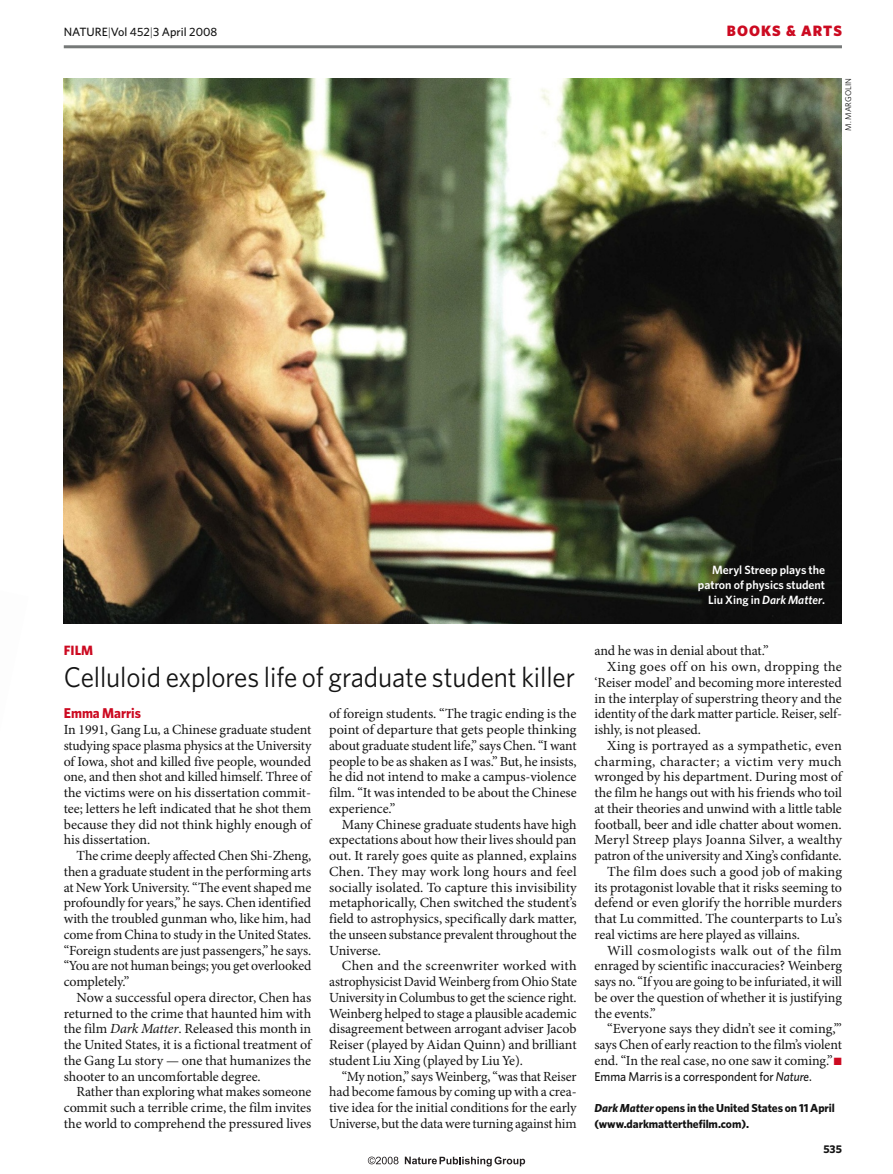
<style>
.page{position:relative;width:893px;height:1174px;background:#fff}
.page>*{position:absolute;margin:0;border:0;box-sizing:border-box;transform-origin:0 0}
.t1{font:28.5px "Whitney";letter-spacing:-.005em;color:#141414;scale:.95 1}
.t2{font:900 15px "Whitney";letter-spacing:.075em;color:#cc0a21}
.t3{font:700 14.25px "Whitney";color:#cc0a21;scale:.95 1}
.t4{font:13.95px/15.8px "Minion Pro";letter-spacing:-.005em;color:#141414;text-align:justify}
.t5{font:13.95px "Minion Pro";letter-spacing:.02em;color:#141414}
.t6{font:13.95px "Minion Pro";letter-spacing:.03em;color:#141414}
.t7{font:700 13.5px "Whitney";color:#cc0a21}
.t8{font:500 12.75px "Whitney";color:#141414;scale:.95 1}
.t9{font:600 12px/15px "Whitney";color:#fff;text-align:right}
.t10{font:500 12px "Whitney";color:#141414}
.t11{font:700 11.7px/15.8px "Whitney";letter-spacing:-.005em;color:#141414}
.t12{font:700 11.25px "Whitney";color:#141414}
.t13{font:8.25px "Whitney";color:#141414}
.s1{font-weight:300}
.s2{font-style:italic}
.s3{color:#cc0a21}
</style>
<div class="page">
<img style="left:64px;top:79px;width:778px;height:545px">
<hr style="left:64px;top:45px;width:778px;height:3px;background:#767978">
<svg style="left:405px;top:1156px;width:120px;height:10px"></svg>
<svg style="left:368px;top:1156px;width:30px;height:8px"></svg>
<p class="t10" style="left:64px;top:27px;width:155px">NATURE<span class="s1">|</span>Vol 452<span class="s1">|</span>3 April 2008</p>
<p class="t2" style="left:727px;top:25px;width:117px">BOOKS &amp; ARTS</p>
<p class="t13" style="left:845px;top:131px;width:54px;rotate:-90deg">M. MARGOLIN</p>
<p class="t7" style="left:64px;top:645px;width:31px">FILM</p>
<h1 class="t1" style="left:64px;top:666px;width:540px">Celluloid explores life of graduate student killer</h1>
<p class="t3" style="left:64px;top:708px;width:83px">Emma Marris</p>
<p class="t4" style="left:64px;top:723px;width:249px">In 1991, Gang Lu, a Chinese graduate student studying space plasma physics at the University of Iowa, shot and killed five people, wounded one, and then shot and killed himself. Three of the victims were on his dissertation commit&shy;tee; letters he left indicated that he shot them because they did not think highly enough of his dissertation.</p>
<p class="t4" style="left:64px;top:849px;width:249px;text-indent:13px">The crime deeply affected Chen Shi-Zheng, then a graduate student in the performing arts at New York University. “The event shaped me profoundly for years,” he says. Chen identified with the troubled gunman who, like him, had come from China to study in the United States. “Foreign students are just passengers,” he says. “You are not human beings; you get overlooked completely.”</p>
<p class="t4" style="left:64px;top:990px;width:249px;text-indent:13px">Now a successful opera director, Chen has returned to the crime that haunted him with the film <span class="s2">Dark Matter</span>. Released this month in the United States, it is a fictional treatment of the Gang Lu story — one that humanizes the shooter to an uncomfortable degree.</p>
<p class="t4" style="left:64px;top:1085px;width:249px;text-indent:13px">Rather than exploring what makes someone commit such a terrible crime, the film invites the world to comprehend the pressured lives</p>
<p class="t4" style="left:329px;top:707px;width:249px">of foreign students. “The tragic ending is the point of departure that gets people thinking about graduate student life,” says Chen. “I want people to be as shaken as I was.” But, he insists, he did not intend to make a campus-violence film. “It was intended to be about the Chinese experience.”</p>
<p class="t4" style="left:329px;top:817px;width:249px;text-indent:13px">Many Chinese graduate students have high expectations about how their lives should pan out. It rarely goes quite as planned, explains Chen. They may work long hours and feel socially isolated. To capture this invisibility metaphorically, Chen switched the student’s field to astrophysics, specifically dark matter, the unseen substance prevalent throughout the Universe.</p>
<p class="t4" style="left:329px;top:959px;width:249px;text-indent:13px">Chen and the screenwriter worked with astrophysicist David Weinberg from Ohio State University in Columbus to get the science right.<br>Weinberg helped to stage a plausible academic disagreement between arrogant adviser Jacob Reiser (played by Aidan Quinn) and brilliant student Liu Xing (played by Liu Ye).</p>
<p class="t4" style="left:329px;top:1069px;width:249px;text-indent:13px">“My notion,” says Weinberg, “was that Reiser had become famous by coming up with a crea&shy;tive idea for the initial conditions for the early Universe, but the data were turning against him</p>
<p class="t9" style="left:698px;top:563px;width:129px">Meryl Streep plays the patron of physics student<br>Liu Xing in <span class="s2">Dark Matter</span>.</p>
<p class="t4" style="left:594px;top:644px;width:176px">and he was in denial about that.”</p>
<p class="t5" style="left:607px;top:661px;width:236px">Xing goes off on his own, dropping the</p>
<p class="t4" style="left:594px;top:675px;width:249px">‘Reiser model’ and becoming more interested</p>
<p class="t4" style="left:594px;top:691px;width:249px">in the interplay of superstring theory and the</p>
<p class="t4" style="left:594px;top:707px;width:249px">identity of the dark matter particle. Reiser, self-</p>
<p class="t4" style="left:594px;top:723px;width:108px">ishly, is not pleased.</p>
<p class="t4" style="left:607px;top:738px;width:236px">Xing is portrayed as a sympathetic, even</p>
<p class="t5" style="left:594px;top:755px;width:249px">charming, character; a victim very much</p>
<p class="t4" style="left:594px;top:770px;width:249px">wronged by his department. During most of</p>
<p class="t4" style="left:594px;top:786px;width:249px">the film he hangs out with his friends who toil</p>
<p class="t4" style="left:594px;top:801px;width:249px">at their theories and unwind with a little table</p>
<p class="t4" style="left:594px;top:817px;width:249px">football, beer and idle chatter about women.</p>
<p class="t4" style="left:594px;top:833px;width:249px">Meryl Streep plays Joanna Silver, a wealthy</p>
<p class="t4" style="left:594px;top:849px;width:249px">patron of the university and Xing’s confidante.</p>
<p class="t4" style="left:607px;top:864px;width:236px">The film does such a good job of making</p>
<p class="t4" style="left:594px;top:880px;width:249px">its protagonist lovable that it risks seeming to</p>
<p class="t4" style="left:594px;top:896px;width:249px">defend or even glorify the horrible murders</p>
<p class="t4" style="left:594px;top:912px;width:249px">that Lu committed. The counterparts to Lu’s</p>
<p class="t4" style="left:594px;top:927px;width:207px">real victims are here played as villains.</p>
<p class="t6" style="left:607px;top:944px;width:236px">Will cosmologists walk out of the film</p>
<p class="t4" style="left:594px;top:959px;width:249px">enraged by scientific inaccuracies? Weinberg</p>
<p class="t4" style="left:594px;top:975px;width:249px">says no. “If you are going to be infuriated, it will</p>
<p class="t4" style="left:594px;top:990px;width:249px">be over the question of whether it is justifying</p>
<p class="t4" style="left:594px;top:1006px;width:63px">the events.”</p>
<p class="t4" style="left:607px;top:1022px;width:236px">“Everyone says they didn’t see it coming,’”</p>
<p class="t4" style="left:594px;top:1038px;width:249px">says Chen of early reaction to the film’s violent</p>
<p class="t4" style="left:594px;top:1053px;width:249px">end. “In the real case, no one saw it coming.” <span class="s3">■</span></p>
<p class="t8" style="left:594px;top:1071px;width:230px">Emma Marris is a correspondent for <span class="s2">Nature</span>.</p>
<p class="t11" style="left:594px;top:1101px;width:242px"><span class="s2">Dark Matter</span> opens in the United States on 11 April (www.darkmatterthefilm.com).</p>
<p class="t12" style="left:823px;top:1144px;width:20px">535</p>
</div>
